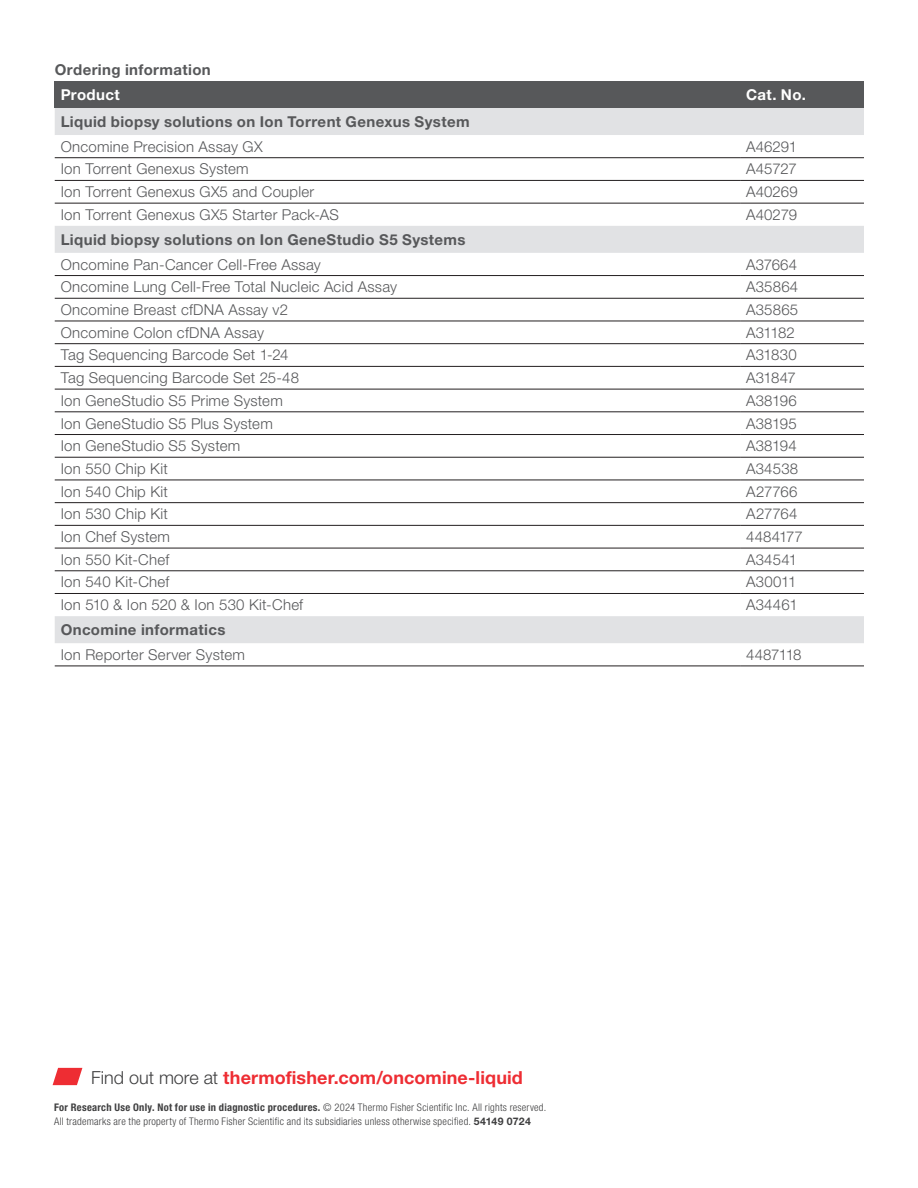
<style>
.page{position:relative;width:918px;height:1188px;background:#fff}
.page>*{position:absolute;margin:0;border:0;box-sizing:border-box;transform-origin:0 0}
.CTA{font:700 18px "Helvetica Neue LTW1 G";letter-spacing:.005em;color:#ee2d33}
.Table_Text_-_Left{font:300 15px "Helvetica Neue LTW1 G";letter-spacing:.015em;color:#57585a}
.Section_Group{font:700 15px "Helvetica Neue LTW1 G";letter-spacing:.025em;color:#57585a}
.Table_Title{font:700 15px "Helvetica Neue LTW1 G";letter-spacing:.025em;color:#57585a}
.Title_Row_-_Left{font:700 15px "Helvetica Neue LTW1 G";letter-spacing:.025em;color:#fff}
.Table_Text_-_Left-2{font:300 15px "Helvetica Neue LTW1 G";letter-spacing:-.035em;color:#57585a}
.Copyright___Tactic{font:300 condensed 10.5px/13.5px "Helvetica Neue LTW1 G";letter-spacing:.025em;color:#3e3e3f}
.s1{font-weight:300;color:#3e3e3f}
.s2{font-weight:700}
.s3{font-weight:700;font-stretch:normal}
</style>
<div class="page">
<div style="left:55px;top:81px;width:685px;height:27px;background:#57585a"></div>
<div style="left:740px;top:81px;width:124px;height:27px;background:#57585a"></div>
<svg style="left:55px;top:108px;width:809px;height:535px"></svg>
<hr style="left:55px;top:275px;width:685px;height:1px;background:#231f20">
<hr style="left:740px;top:275px;width:124px;height:1px;background:#231f20">
<hr style="left:55px;top:298px;width:685px;height:1px;background:#231f20">
<hr style="left:740px;top:298px;width:124px;height:1px;background:#231f20">
<hr style="left:55px;top:321px;width:685px;height:1px;background:#231f20">
<hr style="left:740px;top:321px;width:124px;height:1px;background:#231f20">
<hr style="left:55px;top:343px;width:685px;height:1px;background:#231f20">
<hr style="left:740px;top:343px;width:124px;height:1px;background:#231f20">
<hr style="left:55px;top:366px;width:685px;height:1px;background:#231f20">
<hr style="left:740px;top:366px;width:124px;height:1px;background:#231f20">
<hr style="left:55px;top:389px;width:685px;height:1px;background:#231f20">
<hr style="left:740px;top:389px;width:124px;height:1px;background:#231f20">
<hr style="left:55px;top:412px;width:685px;height:1px;background:#231f20">
<hr style="left:740px;top:412px;width:124px;height:1px;background:#231f20">
<hr style="left:55px;top:434px;width:685px;height:1px;background:#231f20">
<hr style="left:740px;top:434px;width:124px;height:1px;background:#231f20">
<hr style="left:55px;top:457px;width:685px;height:1px;background:#231f20">
<hr style="left:740px;top:457px;width:124px;height:1px;background:#231f20">
<hr style="left:55px;top:480px;width:685px;height:1px;background:#231f20">
<hr style="left:740px;top:480px;width:124px;height:1px;background:#231f20">
<hr style="left:55px;top:502px;width:685px;height:1px;background:#231f20">
<hr style="left:740px;top:502px;width:124px;height:1px;background:#231f20">
<hr style="left:55px;top:525px;width:685px;height:1px;background:#231f20">
<hr style="left:740px;top:525px;width:124px;height:1px;background:#231f20">
<hr style="left:55px;top:548px;width:685px;height:1px;background:#231f20">
<hr style="left:740px;top:548px;width:124px;height:1px;background:#231f20">
<hr style="left:55px;top:571px;width:685px;height:1px;background:#231f20">
<hr style="left:740px;top:571px;width:124px;height:1px;background:#231f20">
<hr style="left:55px;top:593px;width:685px;height:1px;background:#231f20">
<hr style="left:740px;top:593px;width:124px;height:1px;background:#231f20">
<hr style="left:55px;top:157px;width:685px;height:1px;background:#231f20">
<hr style="left:740px;top:157px;width:124px;height:1px;background:#231f20">
<hr style="left:55px;top:180px;width:685px;height:1px;background:#231f20">
<hr style="left:740px;top:180px;width:124px;height:1px;background:#231f20">
<hr style="left:55px;top:203px;width:685px;height:1px;background:#231f20">
<hr style="left:740px;top:203px;width:124px;height:1px;background:#231f20">
<hr style="left:55px;top:666px;width:685px;height:1px;background:#231f20">
<hr style="left:740px;top:666px;width:124px;height:1px;background:#231f20">
<svg style="left:53px;top:1068px;width:29px;height:17px"></svg>
<p class="Table_Title" style="left:55px;top:60px;width:158px">Ordering information</p>
<p class="Title_Row_-_Left" style="left:61px;top:85px;width:61px">Product</p>
<p class="Title_Row_-_Left" style="left:746px;top:85px;width:61px">Cat. No.</p>
<p class="Section_Group" style="left:61px;top:112px;width:410px">Liquid biopsy solutions on Ion Torrent Genexus System</p>
<p class="Table_Text_-_Left" style="left:61px;top:137px;width:203px">Oncomine Precision Assay GX</p>
<p class="Table_Text_-_Left" style="left:746px;top:137px;width:53px">A46291</p>
<p class="Table_Text_-_Left" style="left:61px;top:160px;width:189px">Ion Torrent Genexus System</p>
<p class="Table_Text_-_Left" style="left:746px;top:160px;width:52px">A45727</p>
<p class="Table_Text_-_Left" style="left:61px;top:183px;width:255px">Ion Torrent Genexus GX5 and Coupler</p>
<p class="Table_Text_-_Left" style="left:746px;top:183px;width:53px">A40269</p>
<p class="Table_Text_-_Left" style="left:61px;top:205px;width:280px">Ion Torrent Genexus GX5 Starter Pack-AS</p>
<p class="Table_Text_-_Left" style="left:746px;top:205px;width:53px">A40279</p>
<p class="Section_Group" style="left:61px;top:230px;width:406px">Liquid biopsy solutions on Ion GeneStudio S5 Systems</p>
<p class="Table_Text_-_Left" style="left:61px;top:255px;width:262px">Oncomine Pan-Cancer Cell-Free Assay</p>
<p class="Table_Text_-_Left" style="left:746px;top:255px;width:53px">A37664</p>
<p class="Table_Text_-_Left" style="left:61px;top:278px;width:338px">Oncomine Lung Cell-Free Total Nucleic Acid Assay</p>
<p class="Table_Text_-_Left" style="left:746px;top:278px;width:54px">A35864</p>
<p class="Table_Text_-_Left" style="left:61px;top:300px;width:229px">Oncomine Breast cfDNA Assay v2</p>
<p class="Table_Text_-_Left" style="left:746px;top:300px;width:54px">A35865</p>
<p class="Table_Text_-_Left" style="left:61px;top:323px;width:205px">Oncomine Colon cfDNA Assay</p>
<p class="Table_Text_-_Left" style="left:746px;top:323px;width:50px">A31182</p>
<p class="Table_Text_-_Left" style="left:61px;top:346px;width:229px">Tag Sequencing Barcode Set 1-24</p>
<p class="Table_Text_-_Left" style="left:746px;top:346px;width:52px">A31830</p>
<p class="Table_Text_-_Left" style="left:61px;top:369px;width:240px">Tag Sequencing Barcode Set 25-48</p>
<p class="Table_Text_-_Left" style="left:746px;top:369px;width:51px">A31847</p>
<p class="Table_Text_-_Left" style="left:61px;top:391px;width:224px">Ion GeneStudio S5 Prime System</p>
<p class="Table_Text_-_Left" style="left:746px;top:391px;width:52px">A38196</p>
<p class="Table_Text_-_Left" style="left:61px;top:414px;width:214px">Ion GeneStudio S5 Plus System</p>
<p class="Table_Text_-_Left" style="left:746px;top:414px;width:52px">A38195</p>
<p class="Table_Text_-_Left" style="left:61px;top:437px;width:181px">Ion GeneStudio S5 System</p>
<p class="Table_Text_-_Left" style="left:746px;top:437px;width:52px">A38194</p>
<p class="Table_Text_-_Left" style="left:61px;top:459px;width:109px">Ion 550 Chip Kit</p>
<p class="Table_Text_-_Left" style="left:746px;top:459px;width:54px">A34538</p>
<p class="Table_Text_-_Left" style="left:61px;top:482px;width:109px">Ion 540 Chip Kit</p>
<p class="Table_Text_-_Left" style="left:746px;top:482px;width:53px">A27766</p>
<p class="Table_Text_-_Left" style="left:61px;top:505px;width:109px">Ion 530 Chip Kit</p>
<p class="Table_Text_-_Left" style="left:746px;top:505px;width:53px">A27764</p>
<p class="Table_Text_-_Left" style="left:61px;top:528px;width:111px">Ion Chef System</p>
<p class="Table_Text_-_Left" style="left:746px;top:528px;width:58px">4484177</p>
<p class="Table_Text_-_Left" style="left:61px;top:550px;width:110px">Ion 550 Kit-Chef</p>
<p class="Table_Text_-_Left" style="left:746px;top:550px;width:52px">A34541</p>
<p class="Table_Text_-_Left" style="left:61px;top:573px;width:110px">Ion 540 Kit-Chef</p>
<p class="Table_Text_-_Left" style="left:746px;top:573px;width:52px">A30011</p>
<p class="Table_Text_-_Left" style="left:61px;top:596px;width:244px">Ion 510 &amp; Ion 520 &amp; Ion 530 Kit-Chef</p>
<p class="Table_Text_-_Left" style="left:746px;top:596px;width:53px">A34461</p>
<p class="Section_Group" style="left:61px;top:620px;width:166px">Oncomine informatics</p>
<p class="Table_Text_-_Left" style="left:61px;top:645px;width:186px">Ion Reporter Server System</p>
<p class="Table_Text_-_Left-2" style="left:746px;top:645px;width:57px">4487118</p>
<p class="CTA" style="left:91px;top:1067px;width:433px"><span class="s1">Find out more at</span> thermofisher.com/oncomine-liquid</p>
<p class="Copyright___Tactic" style="left:54px;top:1101px;width:494px"><span class="s2">For Research Use Only. Not for use in diagnostic procedures.</span> © 2024 Thermo Fisher Scientific Inc. All rights reserved.<br>All trademarks are the property of Thermo Fisher Scientific and its subsidiaries unless otherwise specified. <span class="s3">54149 0724</span></p>
</div>
